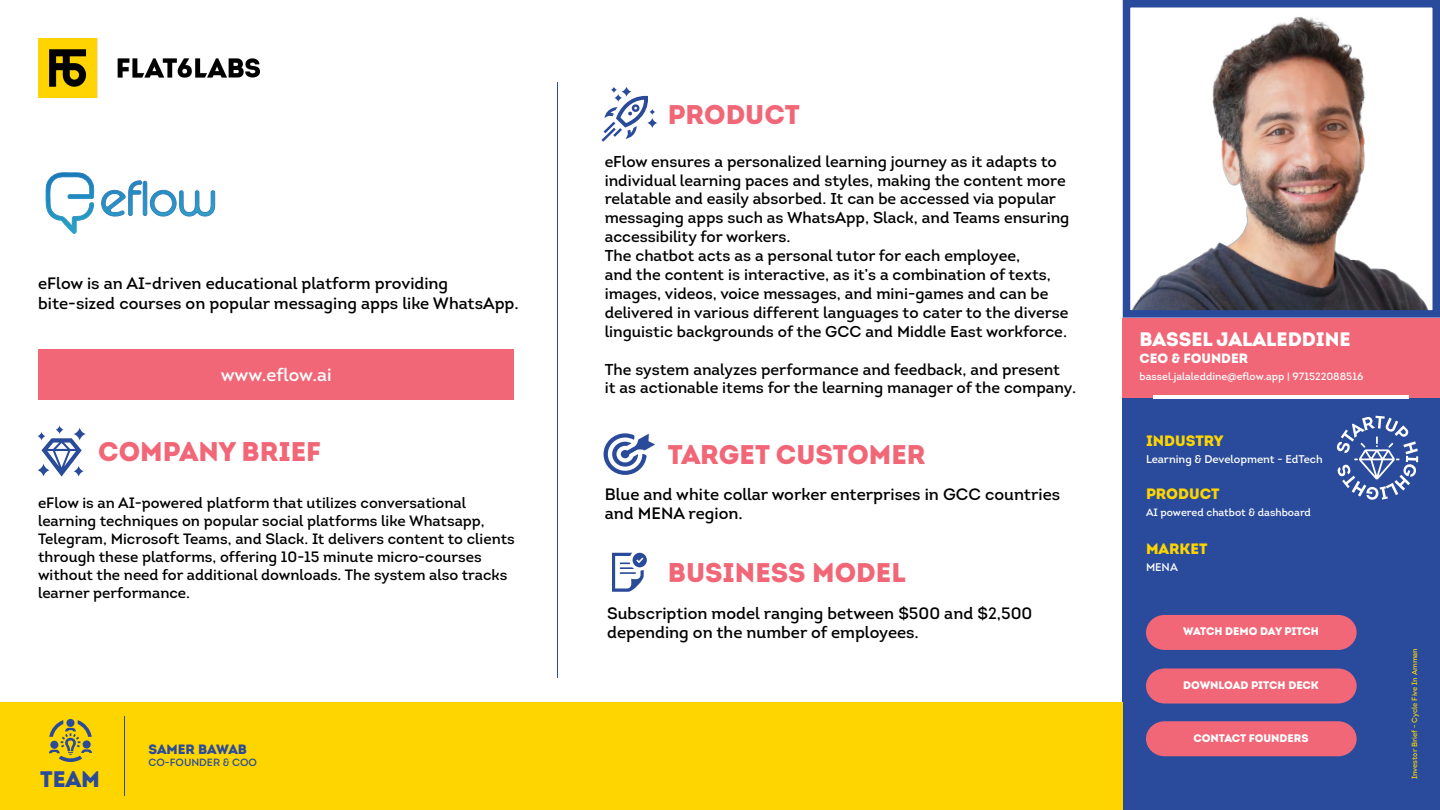
<style>
.page{position:relative;width:1440px;height:810px;background:#fff}
.page>*{position:absolute;margin:0;border:0;box-sizing:border-box;transform-origin:0 0}
.t1{font:900 27px "Intro";color:#f16777}
.t2{font:900 22.5px "Intro";color:#2a4a9a}
.t3{font:900 19.5px "Intro";color:#fff}
.t4{font:18px "Intro";color:#fff}
.t5{font:16.5px/19.8px "Intro";color:#000}
.t6{font:15.75px/18.9px "Intro";color:#000}
.t7{font:15px/18px "Intro";color:#000}
.t8{font:900 15px "Intro";color:#ffd500}
.t9{font:900 13.5px "Intro";color:#fff}
.t10{font:900 13.5px "Intro";letter-spacing:-.005em;color:#2a4b9b}
.t11{font:11.18px "Intro";color:#fff}
.t12{font:900 11.02px "Intro";color:#fff}
.t13{font:10.57px "Intro";color:#fff}
.t14{font:10.5px "Intro";color:#fff}
.t15{font:10.5px "Intro";color:#2a4b9b}
.t16{font:7.5px "Intro";color:#fcd404}
</style>
<div class="page">
<div style="left:1123px;top:398px;width:317px;height:412px;background:#2a4b9b"></div>
<svg style="left:45px;top:172px;width:49px;height:62px"></svg>
<div style="left:143px;top:181px;width:4px;height:35px;border:1px solid #387ec1;border-radius:2px"></div>
<svg style="left:150px;top:190px;width:65px;height:26px"></svg>
<svg style="left:101px;top:181px;width:41px;height:35px"></svg>
<svg style="left:602px;top:87px;width:55px;height:55px"></svg>
<svg style="left:604px;top:433px;width:51px;height:42px"></svg>
<svg style="left:612px;top:553px;width:35px;height:39px"></svg>
<hr style="left:557px;top:82px;width:1px;height:596px;background:#2a4b9b">
<div style="left:38px;top:349px;width:476px;height:51px;background:#f16777"></div>
<svg style="left:38px;top:426px;width:48px;height:51px"></svg>
<div style="left:1123px;top:318px;width:317px;height:80px;background:#f16777"></div>
<hr style="left:1154px;top:396px;width:255px;height:3px;background:#fff">
<div style="left:0;top:702px;width:1123px;height:108px;background:#ffd500"></div>
<svg style="left:49px;top:719px;width:43px;height:43px"></svg>
<hr style="left:124px;top:716px;width:1px;height:80px;background:#2a4b9b">
<img style="left:1132px;top:16px;width:296px;height:293px">
<div style="left:1123px;top:0;width:317px;height:318px;border:8px solid #2a4b9b"></div>
<img style="left:38px;top:38px;width:222px;height:59px">
<svg style="left:1336px;top:416px;width:82px;height:84px"></svg>
<div style="left:1146px;top:615px;width:211px;height:35px;background:#f16777"></div>
<svg style="left:1146px;top:668px;width:211px;height:36px;background:#e36579"></svg>
<svg style="left:1146px;top:721px;width:211px;height:35px;background:#e76578"></svg>
<p class="t5" style="left:38px;top:274px;width:482px">eFlow is an AI-driven educational platform providing bite-sized courses on popular messaging apps like WhatsApp.</p>
<p class="t4" style="left:221px;top:363px;width:112px">www.eflow.ai</p>
<h1 class="t1" style="left:98px;top:434px;width:224px">COMPANY BRIEF</h1>
<p class="t7" style="left:38px;top:494px;width:478px">eFlow is an AI-powered platform that utilizes conversational learning techniques on popular social platforms like Whatsapp, Telegram, Microsoft Teams, and Slack. It delivers content to clients through these platforms, offering 10-15 minute micro-courses without the need for additional downloads. The system also tracks learner performance.</p>
<h2 class="t2" style="left:40px;top:764px;width:61px">TEAM</h2>
<p class="t10" style="left:148px;top:740px;width:100px">SAMER BAWAB</p>
<p class="t15" style="left:148px;top:756px;width:110px">CO-FOUNDER &amp; COO</p>
<h1 class="t1" style="left:668px;top:97px;width:134px">PRODUCT</h1>
<p class="t6" style="left:605px;top:152px;width:466px">eFlow ensures a personalized learning journey as it adapts to individual learning paces and styles, making the content more relatable and easily absorbed. It can be accessed via popular messaging apps such as WhatsApp, Slack, and Teams ensuring accessibility for workers.<br>The chatbot acts as a personal tutor for each employee,<br>and the content is interactive, as it’s a combination of texts, images, videos, voice messages, and mini-games and can be delivered in various different languages to cater to the diverse linguistic backgrounds of the GCC and Middle East workforce.</p>
<p class="t6" style="left:605px;top:360px;width:473px">The system analyzes performance and feedback, and present<br>it as actionable items for the learning manager of the company.</p>
<h1 class="t1" style="left:668px;top:437px;width:259px">TARGET CUSTOMER</h1>
<p class="t5" style="left:605px;top:484px;width:457px">Blue and white collar worker enterprises in GCC countries and MENA region.</p>
<h1 class="t1" style="left:668px;top:555px;width:239px">BUSINESS MODEL</h1>
<p class="t5" style="left:607px;top:603px;width:427px">Subscription model ranging between $500 and $2,500 depending on the number of employees.</p>
<p class="t3" style="left:1140px;top:327px;width:213px">BASSEL JALALEDDINE</p>
<p class="t9" style="left:1140px;top:349px;width:110px">CEO &amp; FOUNDER</p>
<p class="t14" style="left:1140px;top:369px;width:225px">bassel.jalaleddine@eflow.app | 971522088516</p>
<p class="t8" style="left:1146px;top:431px;width:79px">INDUSTRY</p>
<p class="t11" style="left:1146px;top:452px;width:178px">Learning &amp; Development - EdTech</p>
<p class="t8" style="left:1146px;top:484px;width:75px">PRODUCT</p>
<p class="t13" style="left:1146px;top:505px;width:167px">AI powered chatbot &amp; dashboard</p>
<p class="t8" style="left:1146px;top:539px;width:63px">MARKET</p>
<p class="t11" style="left:1146px;top:560px;width:33px">MENA</p>
<p class="t12" style="left:1183px;top:624px;width:137px">WATCH DEMO DAY PITCH</p>
<p class="t12" style="left:1183px;top:678px;width:137px">DOWNLOAD PITCH DECK</p>
<p class="t12" style="left:1193px;top:731px;width:117px">CONTACT FOUNDERS</p>
<p class="t16" style="left:1410px;top:779px;width:133px;rotate:-90deg">Investor Brief - Cycle Five In Amman</p>
</div>
